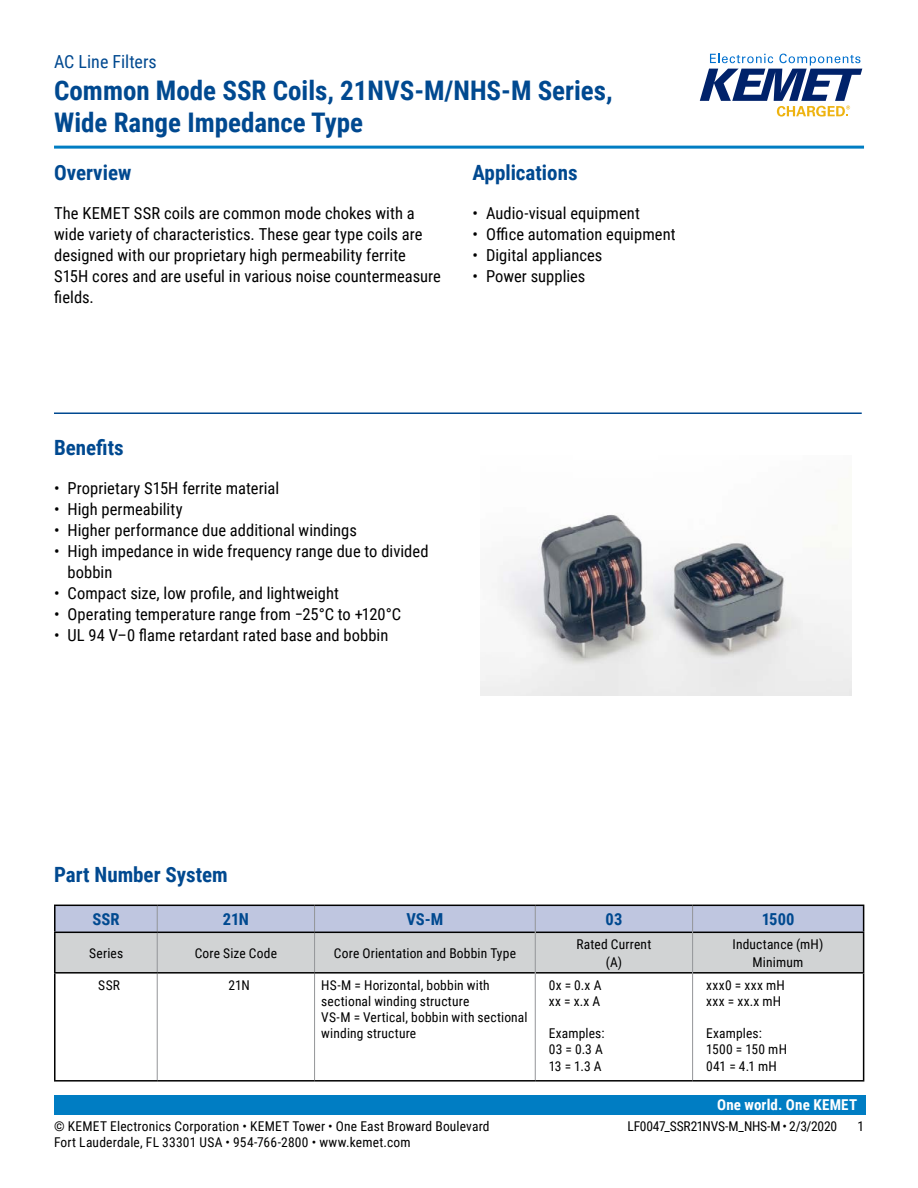
<style>
.page{position:relative;width:918px;height:1188px;background:#fff}
.page>*{position:absolute;margin:0;border:0;box-sizing:border-box;transform-origin:0 0}
.t1{font:700 27px/32.4px "Roboto Condensed";color:#004990}
.t2{font:700 21px "Roboto Condensed";color:#004990}
.t3{font:18px "Roboto Condensed";color:#004990}
.t4{font:16.5px/21px "Roboto Condensed";letter-spacing:.005em;color:#000}
.t5{font:700 16.5px "Roboto Condensed";letter-spacing:.005em;color:#004990}
.t6{font:700 15px "Roboto Condensed";letter-spacing:.015em;color:#fff}
.t7{font:13.5px/16.2px "Roboto Condensed";letter-spacing:.015em;color:#000}
.t8{font:13.5px "Roboto Condensed";letter-spacing:-.025em;color:#000}
</style>
<div class="page">
<svg style="left:700px;top:54px;width:162px;height:63px"></svg>
<hr style="left:54px;top:146px;width:810px;height:3px;background:#007dc3">
<div style="left:54px;top:1095px;width:811px;height:20px;background:#007dc3"></div>
<hr style="left:54px;top:412px;width:808px;height:2px;background:#004990">
<svg style="left:534px;top:974px;width:329px;height:106px"></svg>
<hr style="left:157px;top:974px;width:1px;height:106px;background:#939598">
<hr style="left:314px;top:974px;width:1px;height:106px;background:#939598">
<hr style="left:54px;top:972px;width:103px;height:2px;background:#000">
<hr style="left:157px;top:972px;width:158px;height:2px;background:#000">
<hr style="left:315px;top:972px;width:220px;height:2px;background:#000">
<hr style="left:536px;top:972px;width:156px;height:2px;background:#000">
<hr style="left:693px;top:972px;width:171px;height:2px;background:#000">
<hr style="left:54px;top:932px;width:103px;height:1px;background:#000">
<hr style="left:535px;top:973px;width:1px;height:107px;background:#939598">
<hr style="left:692px;top:973px;width:1px;height:107px;background:#939598">
<hr style="left:54px;top:905px;width:103px;height:1px;background:#000">
<hr style="left:54px;top:906px;width:2px;height:26px;background:#000">
<svg style="left:55px;top:905px;width:809px;height:68px;background:#bfc2cd"></svg>
<hr style="left:54px;top:933px;width:2px;height:39px;background:#000">
<hr style="left:863px;top:933px;width:1px;height:39px;background:#000">
<hr style="left:54px;top:974px;width:2px;height:106px;background:#000">
<hr style="left:863px;top:974px;width:1px;height:106px;background:#000">
<hr style="left:54px;top:1080px;width:103px;height:2px;background:#000">
<hr style="left:157px;top:1080px;width:158px;height:2px;background:#000">
<hr style="left:315px;top:1080px;width:220px;height:2px;background:#000">
<hr style="left:535px;top:1080px;width:158px;height:2px;background:#000">
<hr style="left:693px;top:1080px;width:171px;height:2px;background:#000">
<img style="left:481px;top:514px;width:370px;height:182px">
<p class="t3" style="left:54px;top:48px;width:104px">AC Line Filters</p>
<h1 class="t1" style="left:54px;top:73px;width:560px">Common Mode SSR Coils, 21NVS-M/NHS-M Series,<br>Wide Range Impedance Type</h1>
<p class="t2" style="left:54px;top:158px;width:79px">Overview</p>
<p class="t4" style="left:54px;top:202px;width:388px">The KEMET SSR coils are common mode chokes with a wide variety of characteristics. These gear type coils are designed with our proprietary high permeability ferrite S15H cores and are useful in various noise countermeasure fields.</p>
<p class="t2" style="left:473px;top:158px;width:107px">Applications</p>
<p class="t4" style="left:473px;top:202px;width:169px">• Audio-visual equipment</p>
<p class="t4" style="left:473px;top:223px;width:205px">• Office automation equipment</p>
<p class="t4" style="left:473px;top:244px;width:131px">• Digital appliances</p>
<p class="t4" style="left:473px;top:265px;width:114px">• Power supplies</p>
<p class="t2" style="left:54px;top:432px;width:71px">Benefits</p>
<p class="t4" style="left:54px;top:477px;width:227px">• Proprietary S15H ferrite material</p>
<p class="t4" style="left:54px;top:498px;width:130px">• High permeability</p>
<p class="t4" style="left:54px;top:519px;width:304px">• Higher performance due additional windings</p>
<p class="t4" style="left:67px;top:540px;width:363px;text-indent:-13px">• High impedance in wide frequency range due to divided bobbin</p>
<p class="t4" style="left:54px;top:582px;width:287px">• Compact size, low profile, and lightweight</p>
<p class="t4" style="left:54px;top:603px;width:349px">• Operating temperature range from −25°C to +120°C</p>
<p class="t4" style="left:54px;top:624px;width:336px">• UL 94 V–0 flame retardant rated base and bobbin</p>
<p class="t2" style="left:54px;top:860px;width:175px">Part Number System</p>
<p class="t5" style="left:92px;top:908px;width:29px">SSR</p>
<p class="t5" style="left:223px;top:908px;width:27px">21N</p>
<p class="t5" style="left:406px;top:908px;width:38px">VS-M</p>
<p class="t5" style="left:606px;top:908px;width:18px">03</p>
<p class="t5" style="left:762px;top:908px;width:34px">1500</p>
<p class="t7" style="left:89px;top:944px;width:35px">Series</p>
<p class="t7" style="left:195px;top:944px;width:84px">Core Size Code</p>
<p class="t7" style="left:334px;top:944px;width:184px">Core Orientation and Bobbin Type</p>
<p class="t7" style="left:576px;top:934px;width:76px;line-height:18px;text-align:center">Rated Current (A)</p>
<p class="t7" style="left:732px;top:934px;width:92px;line-height:18px;text-align:center">Inductance (mH)<br>Minimum</p>
<p class="t7" style="left:98px;top:976px;width:23px">SSR</p>
<p class="t7" style="left:228px;top:976px;width:23px">21N</p>
<p class="t7" style="left:321px;top:976px;width:208px">HS-M = Horizontal, bobbin with sectional winding structure<br>VS-M = Vertical, bobbin with sectional winding structure</p>
<p class="t7" style="left:549px;top:976px;width:54px">0x = 0.x A xx = x.x A</p>
<p class="t7" style="left:706px;top:976px;width:80px">xxx0 = xxx mH xxx = xx.x mH</p>
<p class="t7" style="left:706px;top:1025px;width:82px">Examples:<br>1500 = 150 mH<br>041 = 4.1 mH</p>
<p class="t7" style="left:549px;top:1025px;width:57px">Examples:<br>03 = 0.3 A<br>13 = 1.3 A</p>
<p class="t6" style="left:717px;top:1094px;width:142px">One world. One KEMET</p>
<p class="t7" style="left:54px;top:1117px;width:437px">© KEMET Electronics Corporation • KEMET Tower • One East Broward Boulevard</p>
<p class="t8" style="left:628px;top:1116px;width:211px">LF0047_SSR21NVS-M_NHS-M • 2/3/2020</p>
<p class="t7" style="left:857px;top:1117px;width:8px">1</p>
<p class="t7" style="left:54px;top:1133px;width:358px">Fort Lauderdale, FL 33301 USA • 954-766-2800 • www.kemet.com</p>
</div>
